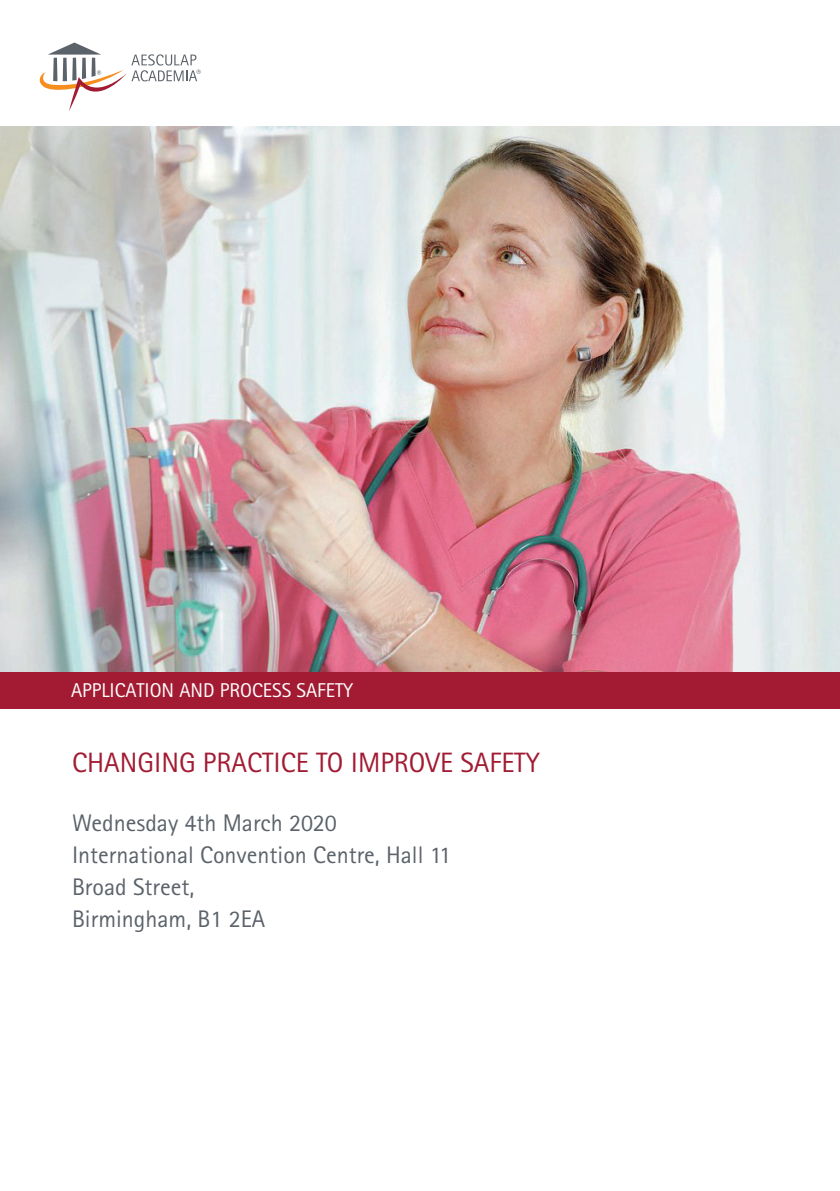
<style>
.page{position:relative;width:840px;height:1191px;background:#fff}
.page>*{position:absolute;margin:0;border:0;box-sizing:border-box;transform-origin:0 0}
.t1{font:28px "Rotis Sans Serif Pro";color:#a21b33}
.t2{font:24px/32px "Rotis Sans Serif Pro";color:#5b6269}
.t3{font:20px "Rotis Sans Serif Pro";color:#fff}
</style>
<div class="page">
<svg style="left:40px;top:43px;width:161px;height:68px"></svg>
<img style="left:0;top:126px;width:839px;height:546px">
<div style="left:0;top:672px;width:839px;height:36px;background:#a21b33"></div>
<p class="t3" style="left:71px;top:678px;width:283px">APPLICATION AND PROCESS SAFETY</p>
<p class="t1" style="left:72px;top:745px;width:469px">CHANGING PRACTICE TO IMPROVE SAFETY</p>
<p class="t2" style="left:72px;top:807px;width:380px">Wednesday 4th March 2020<br>International Convention Centre, Hall 11<br>Broad Street,<br>Birmingham, B1 2EA</p>
</div>
